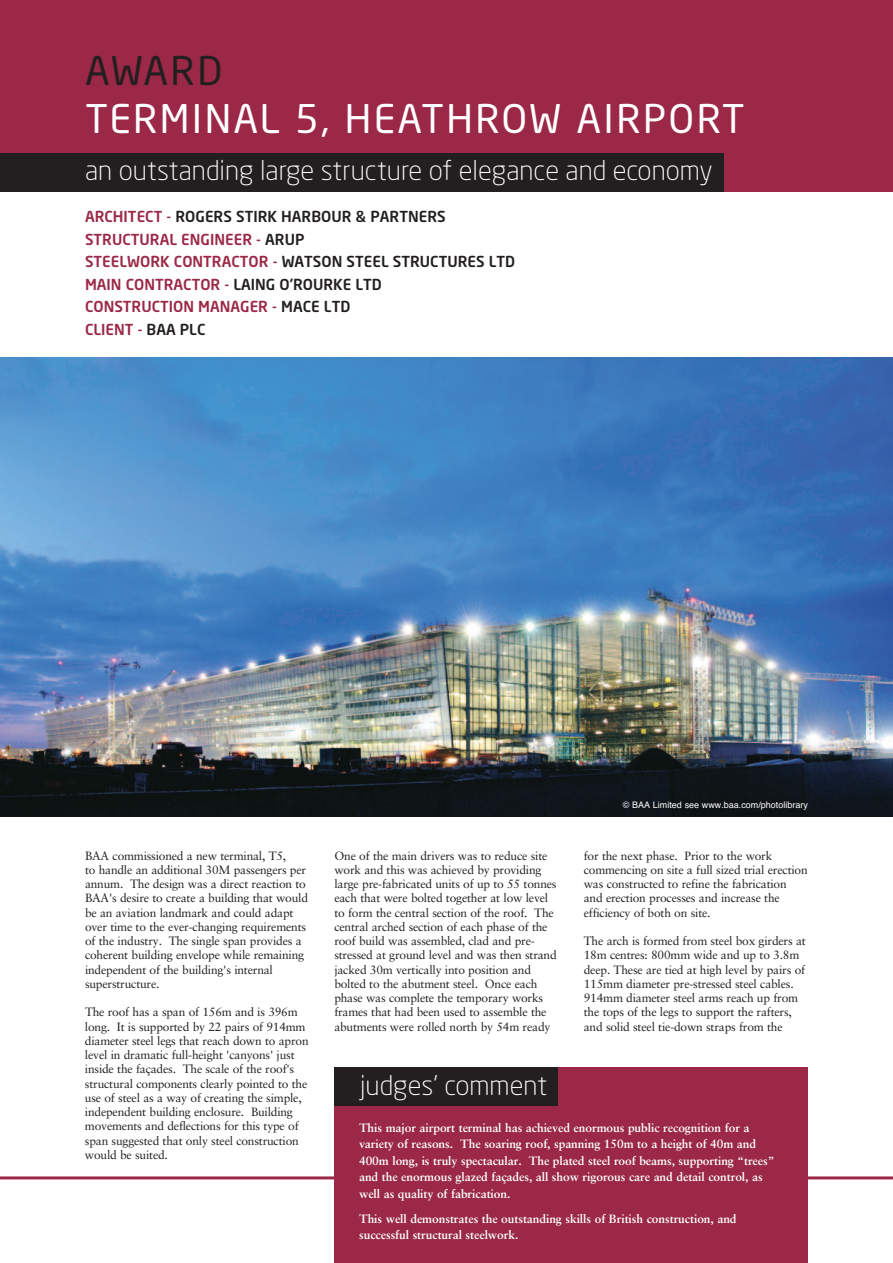
<style>
.page{position:relative;width:893px;height:1263px;background:#fff}
.page>*{position:absolute;margin:0;border:0;box-sizing:border-box;transform-origin:0 0}
.t1{font:39px "Neo Sans";letter-spacing:.06em;color:#fff}
.t2{font:39px "Neo Sans";letter-spacing:.045em;color:#231f20}
.t3{font:300 27px "Neo Sans";color:#fff}
.t4{font:500 15px/22.5px "Neo Sans";color:#9b2846}
.t5{font:12px/14.2px "Sabon";letter-spacing:-.015em;color:#231f20}
.t6{font:700 12px/16.5px "Sabon";letter-spacing:-.005em;color:#fff}
.t7{font:9px "Helvetica";color:#fff}
.s1{color:#231f20}
</style>
<div class="page">
<hr style="left:0;top:1176px;width:893px;height:3px;background:#9b2846">
<div style="left:0;top:0;width:893px;height:191px;background:#9b2846"></div>
<div style="left:0;top:153px;width:724px;height:38px;background:#231f20"></div>
<div style="left:334px;top:1067px;width:474px;height:196px;background:#9b2846"></div>
<div style="left:334px;top:1067px;width:224px;height:39px;background:#231f20"></div>
<img style="left:0;top:357px;width:893px;height:459px">
<h1 class="t2" style="left:85px;top:56px;width:139px">AWARD</h1>
<h1 class="t1" style="left:85px;top:104px;width:661px">TERMINAL 5, HEATHROW AIRPORT</h1>
<h2 class="t3" style="left:85px;top:160px;width:629px">an outstanding large structure of elegance and economy</h2>
<p class="t4" style="left:85px;top:207px;width:432px">ARCHITECT - <span class="s1">ROGERS STIRK HARBOUR &amp; PARTNERS </span>STRUCTURAL ENGINEER - <span class="s1">ARUP<br></span>STEELWORK CONTRACTOR - <span class="s1">WATSON STEEL STRUCTURES LTD </span>MAIN CONTRACTOR - <span class="s1">LAING O'ROURKE LTD<br></span>CONSTRUCTION MANAGER - <span class="s1">MACE LTD<br></span>CLIENT - <span class="s1">BAA PLC</span></p>
<p class="t7" style="left:623px;top:800px;width:187px">© BAA Limited see www.baa.com/photolibrary</p>
<p class="t5" style="left:85px;top:849px;width:225px">BAA commissioned a new terminal, T5,<br>to handle an additional 30M passengers per annum. The design was a direct reaction to BAA's desire to create a building that would be an aviation landmark and could adapt over time to the ever-changing requirements of the industry. The single span provides a coherent building envelope while remaining independent of the building's internal superstructure.</p>
<p class="t5" style="left:85px;top:1006px;width:225px">The roof has a span of 156m and is 396m long. It is supported by 22 pairs of 914mm diameter steel legs that reach down to apron level in dramatic full-height 'canyons' just inside the façades. The scale of the roof's structural components clearly pointed to the use of steel as a way of creating the simple, independent building enclosure. Building movements and deflections for this type of span suggested that only steel construction would be suited.</p>
<p class="t5" style="left:334px;top:849px;width:224px">One of the main drivers was to reduce site work and this was achieved by providing large pre-fabricated units of up to 55 tonnes each that were bolted together at low level to form the central section of the roof. The central arched section of each phase of the roof build was assembled, clad and pre&shy;stressed at ground level and was then strand jacked 30m vertically into position and bolted to the abutment steel. Once each phase was complete the temporary works frames that had been used to assemble the abutments were rolled north by 54m ready</p>
<p class="t5" style="left:584px;top:849px;width:225px">for the next phase. Prior to the work commencing on site a full sized trial erection was constructed to refine the fabrication and erection processes and increase the efficiency of both on site.</p>
<p class="t5" style="left:584px;top:935px;width:223px">The arch is formed from steel box girders at 18m centres: 800mm wide and up to 3.8m deep. These are tied at high level by pairs of 115mm diameter pre-stressed steel cables.<br>914mm diameter steel arms reach up from the tops of the legs to support the rafters, and solid steel tie-down straps from the</p>
<h2 class="t3" style="left:360px;top:1075px;width:189px">judges’ comment</h2>
<p class="t6" style="left:359px;top:1120px;width:417px">This major airport terminal has achieved enormous public recognition for a variety of reasons. The soaring roof, spanning 150m to a height of 40m and 400m long, is truly spectacular. The plated steel roof beams, supporting “trees” and the enormous glazed façades, all show rigorous care and detail control, as well as quality of fabrication.</p>
<p class="t6" style="left:359px;top:1211px;width:379px">This well demonstrates the outstanding skills of British construction, and successful structural steelwork.</p>
</div>
